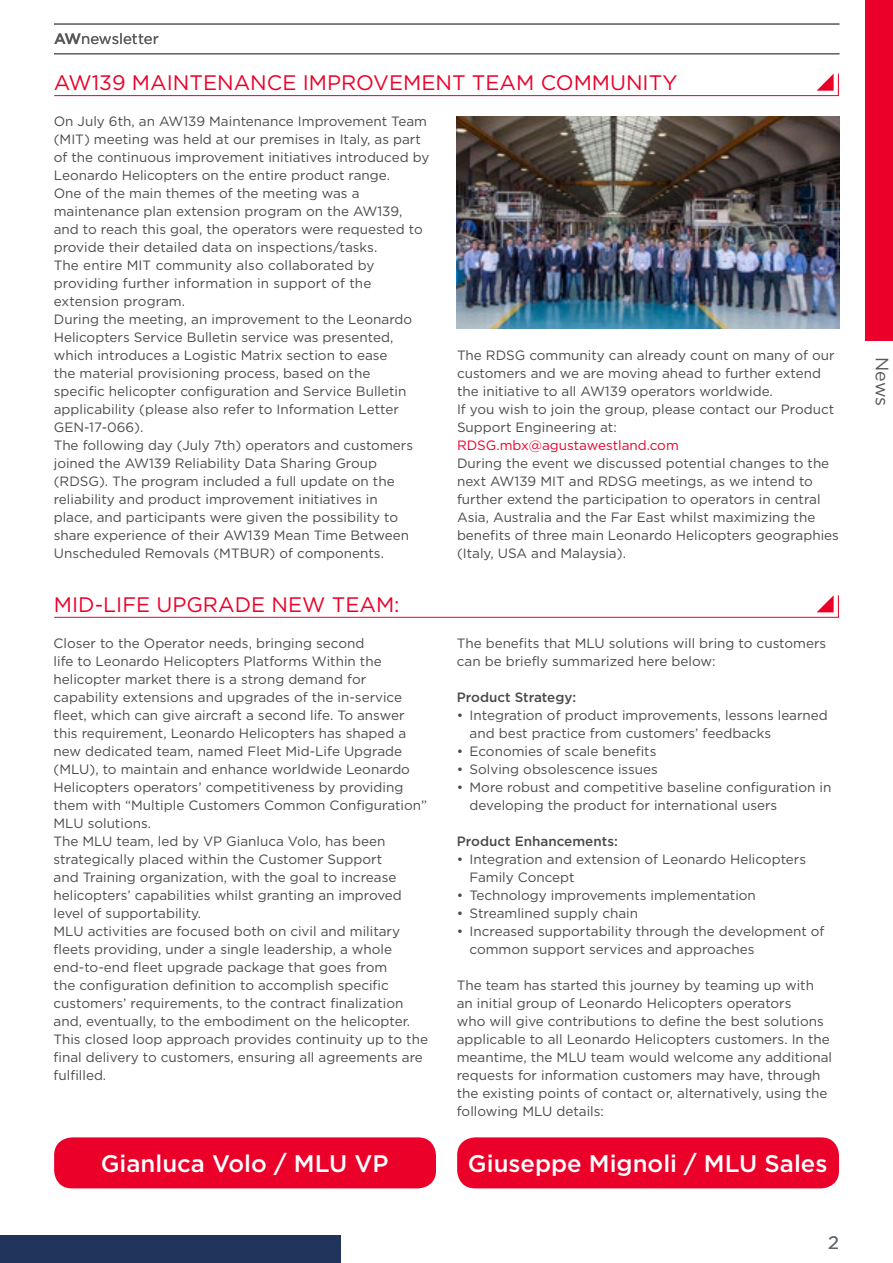
<style>
.page{position:relative;width:893px;height:1263px;background:#fff}
.page>*{position:absolute;margin:0;border:0;box-sizing:border-box;transform-origin:0 0}
.t1{font:500 24px "Gotham";color:#fff}
.t2{font:21px "Gotham";color:#eb0029}
.t3{font:18px "Gotham";color:#575756}
.t4{font:18px "Gotham";color:#5d6770}
.t5{font:15px "Gotham";color:#575756}
.t6{font:13.5px/18px "Gotham";color:#4a4a49}
.t7{font:500 13.5px "Gotham";color:#4a4a49}
.t8{font:13.5px "Gotham";color:#eb0029}
.s1{font-weight:500}
</style>
<div class="page">
<div style="left:0;top:1236px;width:340px;height:27px;background:#21355c"></div>
<hr style="left:54px;top:24px;width:786px;height:1px;background:#575756">
<hr style="left:54px;top:54px;width:786px;height:1px;background:#575756">
<div style="left:866px;top:0;width:27px;height:340px;background:#eb0029"></div>
<img style="left:457px;top:117px;width:382px;height:211px">
<div style="left:54px;top:1137px;width:382px;height:51px;background:#eb0029;border-radius:18px"></div>
<div style="left:457px;top:1137px;width:382px;height:51px;background:#eb0029;border-radius:18px"></div>
<svg style="left:54px;top:73px;width:785px;height:23px"></svg>
<svg style="left:54px;top:595px;width:785px;height:23px"></svg>
<p class="t5" style="left:54px;top:30px;width:106px"><span class="s1">AW</span>newsletter</p>
<h2 class="t2" style="left:54px;top:71px;width:625px">AW139 MAINTENANCE IMPROVEMENT TEAM COMMUNITY</h2>
<p class="t6" style="left:54px;top:112px;width:377px">On July 6th, an AW139 Maintenance Improvement Team (MIT) meeting was held at our premises in Italy, as part of the continuous improvement initiatives introduced by Leonardo Helicopters on the entire product range.<br>One of the main themes of the meeting was a maintenance plan extension program on the AW139, and to reach this goal, the operators were requested to provide their detailed data on inspections/tasks.<br>The entire MIT community also collaborated by providing further information in support of the extension program.<br>During the meeting, an improvement to the Leonardo Helicopters Service Bulletin service was presented, which introduces a Logistic Matrix section to ease<br>the material provisioning process, based on the<br>specific helicopter configuration and Service Bulletin applicability (please also refer to Information Letter GEN-17-066).<br>The following day (July 7th) operators and customers joined the AW139 Reliability Data Sharing Group (RDSG). The program included a full update on the reliability and product improvement initiatives in<br>place, and participants were given the possibility to share experience of their AW139 Mean Time Between Unscheduled Removals (MTBUR) of components.</p>
<h2 class="t2" style="left:54px;top:593px;width:347px">MID-LIFE UPGRADE NEW TEAM:</h2>
<p class="t6" style="left:457px;top:346px;width:379px">The RDSG community can already count on many of our customers and we are moving ahead to further extend the initiative to all AW139 operators worldwide.<br>If you wish to join the group, please contact our Product Support Engineering at:</p>
<p class="t8" style="left:457px;top:438px;width:223px">RDSG.mbx@agustawestland.com</p>
<p class="t6" style="left:457px;top:454px;width:383px">During the event we discussed potential changes to the next AW139 MIT and RDSG meetings, as we intend to further extend the participation to operators in central Asia, Australia and the Far East whilst maximizing the benefits of three main Leonardo Helicopters geographies (Italy, USA and Malaysia).</p>
<p class="t6" style="left:54px;top:634px;width:376px">Closer to the Operator needs, bringing second<br>life to Leonardo Helicopters Platforms Within the helicopter market there is a strong demand for capability extensions and upgrades of the in-service fleet, which can give aircraft a second life. To answer this requirement, Leonardo Helicopters has shaped a new dedicated team, named Fleet Mid-Life Upgrade (MLU), to maintain and enhance worldwide Leonardo Helicopters operators’ competitiveness by providing them with “Multiple Customers Common Configuration” MLU solutions.<br>The MLU team, led by VP Gianluca Volo, has been strategically placed within the Customer Support<br>and Training organization, with the goal to increase helicopters’ capabilities whilst granting an improved level of supportability.<br>MLU activities are focused both on civil and military fleets providing, under a single leadership, a whole end-to-end fleet upgrade package that goes from<br>the configuration definition to accomplish specific customers’ requirements, to the contract finalization and, eventually, to the embodiment on the helicopter.<br>This closed loop approach provides continuity up to the final delivery to customers, ensuring all agreements are fulfilled.</p>
<p class="t6" style="left:457px;top:634px;width:371px">The benefits that MLU solutions will bring to customers can be briefly summarized here below:</p>
<p class="t7" style="left:457px;top:689px;width:121px">Product Strategy:</p>
<p class="t6" style="left:470px;top:706px;width:360px;text-indent:-13px">• Integration of product improvements, lessons learned and best practice from customers’ feedbacks</p>
<p class="t6" style="left:457px;top:742px;width:201px">• Economies of scale benefits</p>
<p class="t6" style="left:457px;top:760px;width:203px">• Solving obsolescence issues</p>
<p class="t6" style="left:470px;top:778px;width:363px;text-indent:-13px">• More robust and competitive baseline configuration in developing the product for international users</p>
<p class="t7" style="left:457px;top:833px;width:163px">Product Enhancements:</p>
<p class="t6" style="left:470px;top:850px;width:338px;text-indent:-13px">• Integration and extension of Leonardo Helicopters<br>Family Concept</p>
<p class="t6" style="left:457px;top:886px;width:301px">• Technology improvements implementation</p>
<p class="t6" style="left:457px;top:904px;width:183px">• Streamlined supply chain</p>
<p class="t6" style="left:470px;top:922px;width:356px;text-indent:-13px">• Increased supportability through the development of common support services and approaches</p>
<p class="t6" style="left:457px;top:976px;width:377px">The team has started this journey by teaming up with an initial group of Leonardo Helicopters operators<br>who will give contributions to define the best solutions applicable to all Leonardo Helicopters customers. In the meantime, the MLU team would welcome any additional requests for information customers may have, through the existing points of contact or, alternatively, using the following MLU details:</p>
<h1 class="t1" style="left:101px;top:1149px;width:289px">Gianluca Volo / MLU VP</h1>
<h1 class="t1" style="left:468px;top:1149px;width:361px">Giuseppe Mignoli / MLU Sales</h1>
<h3 class="t4" style="left:828px;top:1232px;width:12px">2</h3>
<h3 class="t3" style="left:892px;top:357px;width:50px;rotate:90deg">News</h3>
</div>
